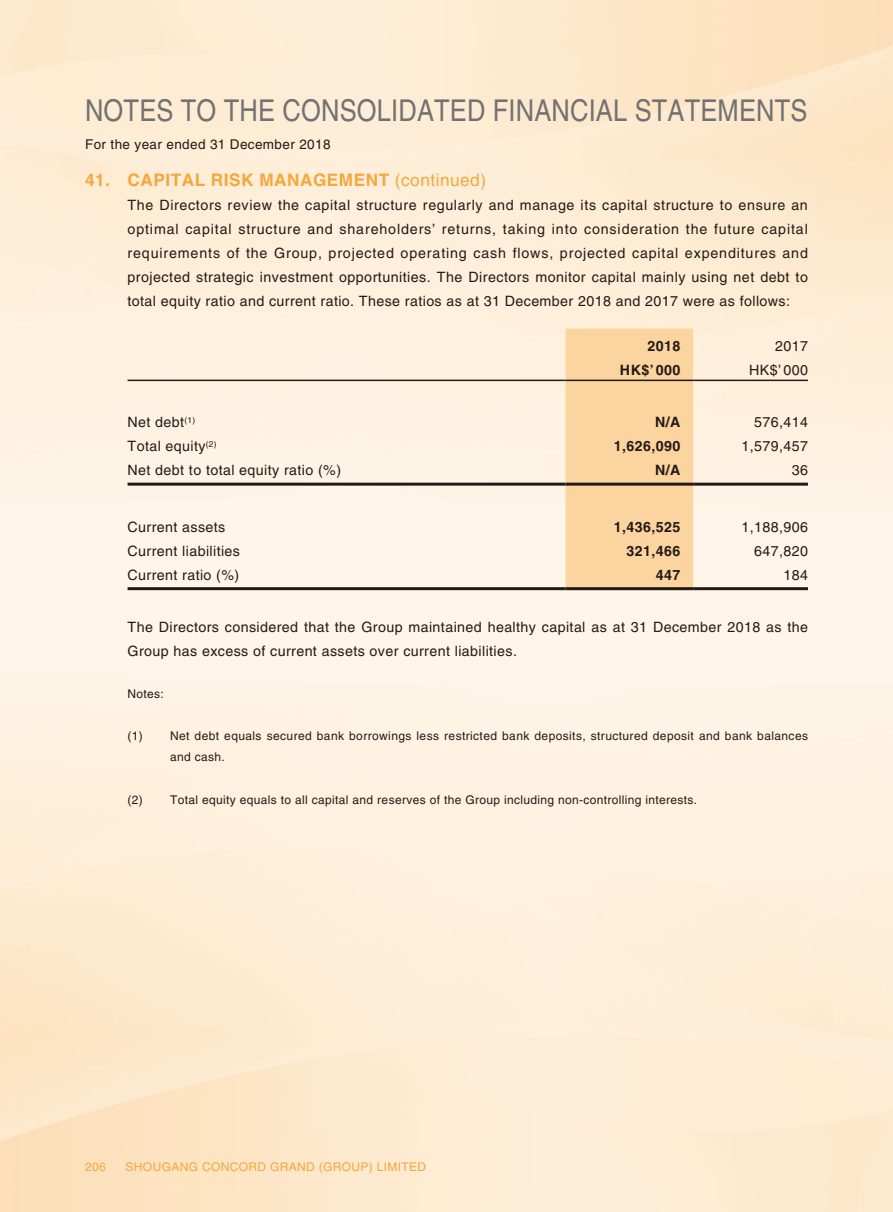
<style>
.page{position:relative;width:893px;height:1212px;background:#fff}
.page>*{position:absolute;margin:0;border:0;box-sizing:border-box;transform-origin:0 0}
.t1{font:30px "Helvetica LT Std";letter-spacing:.005em;color:#727272;scale:.85 1}
._01_Heading_1{font:700 17.25px "Helvetica LT Std";letter-spacing:.03em;color:#f5a73c}
._00_Body_text{font:14.25px/24px "Helvetica LT Std";letter-spacing:.03em;color:#231916;text-align:justify}
._50_Table_Body{font:14.25px "Helvetica LT Std";letter-spacing:.03em;color:#231916}
._50_Table_Body-2{font:700 14.25px "Helvetica LT Std";letter-spacing:.03em;color:#231916}
.t2{font:13.5px "Helvetica LT Std";letter-spacing:.03em;color:#231916}
._10_Notes_text{font:12px/21px "Helvetica LT Std";letter-spacing:.035em;color:#231916}
.t3{font:12px "Helvetica LT Std";letter-spacing:.03em;color:#f5a73c}
.s1{font-weight:400}
</style>
<div class="page">
<hr style="left:892px;top:0;width:1px;height:1212px;background:#fff8ee">
<div style="left:566px;top:329px;width:127px;height:258px;background:#fbd4a0"></div>
<hr style="left:128px;top:380px;width:438px;height:1px;background:#231916">
<hr style="left:566px;top:380px;width:127px;height:1px;background:#231916">
<hr style="left:693px;top:380px;width:115px;height:1px;background:#231916">
<hr style="left:128px;top:483px;width:438px;height:3px;background:#231916">
<hr style="left:566px;top:483px;width:127px;height:3px;background:#231916">
<hr style="left:693px;top:483px;width:115px;height:3px;background:#231916">
<hr style="left:128px;top:587px;width:438px;height:3px;background:#231916">
<hr style="left:566px;top:587px;width:127px;height:3px;background:#231916">
<hr style="left:693px;top:587px;width:115px;height:3px;background:#231916">
<h1 class="t1" style="left:85px;top:93px;width:851px">NOTES TO THE CONSOLIDATED FINANCIAL STATEMENTS</h1>
<p class="t2" style="left:85px;top:137px;width:247px">For the year ended 31 December 2018</p>
<p class="_01_Heading_1" style="left:85px;top:169px;width:403px">41. CAPITAL RISK MANAGEMENT <span class="s1">(continued)</span></p>
<p class="_00_Body_text" style="left:128px;top:192px;width:682px">The Directors review the capital structure regularly and manage its capital structure to ensure an optimal capital structure and shareholders’ returns, taking into consideration the future capital requirements of the Group, projected operating cash flows, projected capital expenditures and projected strategic investment opportunities. The Directors monitor capital mainly using net debt to total equity ratio and current ratio. These ratios as at 31 December 2018 and 2017 were as follows:</p>
<p class="_50_Table_Body-2" style="left:647px;top:337px;width:34px">2018</p>
<p class="_50_Table_Body" style="left:775px;top:337px;width:34px">2017</p>
<p class="_50_Table_Body-2" style="left:620px;top:361px;width:62px">HK$’000</p>
<p class="_50_Table_Body" style="left:749px;top:361px;width:60px">HK$’000</p>
<p class="_50_Table_Body" style="left:128px;top:414px;width:69px">Net debt<sup>(1)</sup></p>
<p class="_50_Table_Body-2" style="left:655px;top:414px;width:27px">N/A</p>
<p class="_50_Table_Body" style="left:754px;top:414px;width:55px">576,414</p>
<p class="_50_Table_Body" style="left:128px;top:438px;width:91px">Total equity<sup>(2)</sup></p>
<p class="_50_Table_Body-2" style="left:614px;top:438px;width:68px">1,626,090</p>
<p class="_50_Table_Body" style="left:741px;top:438px;width:68px">1,579,457</p>
<p class="_50_Table_Body" style="left:128px;top:462px;width:215px">Net debt to total equity ratio (%)</p>
<p class="_50_Table_Body-2" style="left:655px;top:462px;width:27px">N/A</p>
<p class="_50_Table_Body" style="left:792px;top:462px;width:18px">36</p>
<p class="_50_Table_Body" style="left:128px;top:518px;width:99px">Current assets</p>
<p class="_50_Table_Body-2" style="left:614px;top:518px;width:68px">1,436,525</p>
<p class="_50_Table_Body" style="left:741px;top:518px;width:68px">1,188,906</p>
<p class="_50_Table_Body" style="left:128px;top:542px;width:114px">Current liabilities</p>
<p class="_50_Table_Body-2" style="left:626px;top:542px;width:55px">321,466</p>
<p class="_50_Table_Body" style="left:754px;top:542px;width:55px">647,820</p>
<p class="_50_Table_Body" style="left:128px;top:566px;width:113px">Current ratio (%)</p>
<p class="_50_Table_Body-2" style="left:656px;top:566px;width:26px">447</p>
<p class="_50_Table_Body" style="left:783px;top:566px;width:26px">184</p>
<p class="_00_Body_text" style="left:128px;top:615px;width:682px">The Directors considered that the Group maintained healthy capital as at 31 December 2018 as the<br>Group has excess of current assets over current liabilities.</p>
<p class="_10_Notes_text" style="left:128px;top:683px;width:38px">Notes:</p>
<p class="_10_Notes_text" style="left:170px;top:726px;width:639px;text-indent:-43px">(1) Net debt equals secured bank borrowings less restricted bank deposits, structured deposit and bank balances and cash.</p>
<p class="_10_Notes_text" style="left:128px;top:789px;width:571px">(2) Total equity equals to all capital and reserves of the Group including non‑controlling interests.</p>
<p class="t3" style="left:85px;top:1159px;width:22px">206</p>
<p class="t3" style="left:126px;top:1160px;width:302px">SHOUGANG CONCORD GRAND (GROUP) LIMITED</p>
</div>
